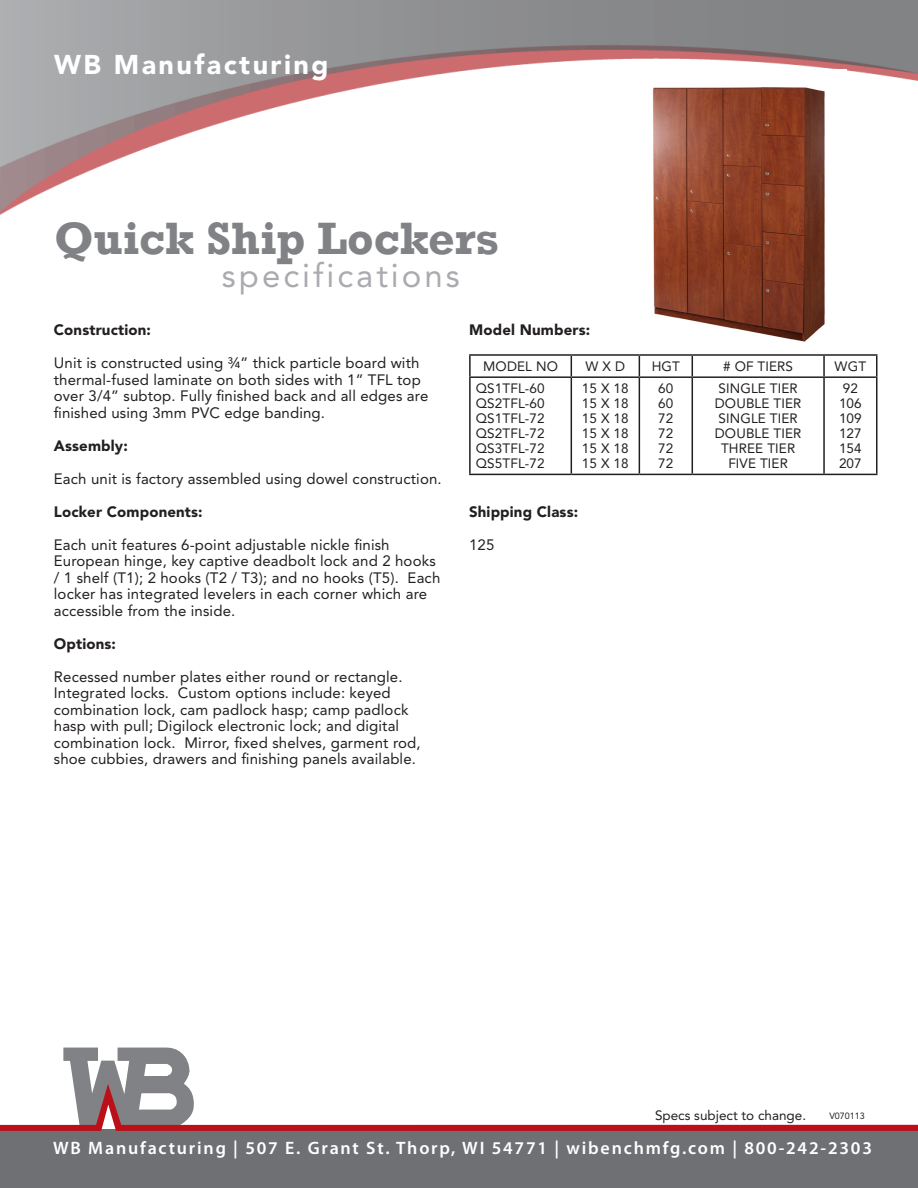
<style>
.page{position:relative;width:918px;height:1188px;background:#fff}
.page>*{position:absolute;margin:0;border:0;box-sizing:border-box;transform-origin:0 0}
.t1{font:700 46.5px "Rockwell";color:#808285}
.t2{font:33px "Avenir LT Std";letter-spacing:.09em;color:#aaabaf}
.t3{font:900 27px "Avenir LT Std";letter-spacing:.09em;color:#fff}
.t4{font:600 18px "Myriad Pro";letter-spacing:.1em;color:#fff}
.Address{font:15px/16.5px "Avenir LT Std";letter-spacing:.01em;color:#231f20}
.Address-2{font:900 15px "Avenir LT Std";letter-spacing:.01em;color:#231f20}
.Address-3{font:13.5px "Avenir LT Std";letter-spacing:.01em;color:#231f20}
.t5{font:9px "Avenir LT Std";color:#231f20}
</style>
<div class="page">
<img style="left:0;top:0;width:918px;height:215px">
<div style="left:0;top:1130px;width:918px;height:58px;background:#6f7073"></div>
<svg style="left:0;top:1047px;width:918px;height:84px"></svg>
<img style="left:634px;top:70px;width:213px;height:272px">
<hr style="left:469px;top:354px;width:102px;height:2px;background:#231f20">
<hr style="left:469px;top:356px;width:2px;height:20px;background:#231f20">
<hr style="left:571px;top:354px;width:68px;height:2px;background:#231f20">
<svg style="left:571px;top:356px;width:1px;height:20px"></svg>
<hr style="left:639px;top:354px;width:53px;height:2px;background:#231f20">
<svg style="left:639px;top:356px;width:1px;height:20px"></svg>
<hr style="left:692px;top:354px;width:132px;height:2px;background:#231f20">
<svg style="left:692px;top:356px;width:1px;height:20px"></svg>
<hr style="left:824px;top:354px;width:53px;height:2px;background:#231f20">
<hr style="left:823px;top:356px;width:2px;height:20px;background:#231f20">
<hr style="left:876px;top:356px;width:2px;height:20px;background:#231f20">
<hr style="left:469px;top:376px;width:102px;height:2px;background:#231f20">
<hr style="left:469px;top:378px;width:2px;height:96px;background:#231f20">
<hr style="left:571px;top:376px;width:68px;height:2px;background:#231f20">
<hr style="left:571px;top:378px;width:1px;height:96px;background:#231f20">
<hr style="left:639px;top:376px;width:53px;height:2px;background:#231f20">
<hr style="left:639px;top:378px;width:1px;height:96px;background:#231f20">
<hr style="left:692px;top:376px;width:132px;height:2px;background:#231f20">
<hr style="left:692px;top:378px;width:1px;height:96px;background:#231f20">
<hr style="left:824px;top:376px;width:53px;height:2px;background:#231f20">
<hr style="left:823px;top:378px;width:2px;height:96px;background:#231f20">
<hr style="left:876px;top:378px;width:2px;height:96px;background:#231f20">
<hr style="left:469px;top:474px;width:102px;height:1px;background:#231f20">
<hr style="left:571px;top:474px;width:68px;height:1px;background:#231f20">
<hr style="left:639px;top:474px;width:53px;height:1px;background:#231f20">
<hr style="left:692px;top:474px;width:132px;height:1px;background:#231f20">
<hr style="left:824px;top:474px;width:53px;height:1px;background:#231f20">
<p class="t3" style="left:54px;top:49px;width:276px">WB Manufacturing</p>
<p class="t1" style="left:54px;top:210px;width:447px">Quick Ship Lockers</p>
<p class="t2" style="left:222px;top:257px;width:239px">specifications</p>
<p class="Address-2" style="left:54px;top:321px;width:99px">Construction:</p>
<p class="Address" style="left:54px;top:355px;width:376px">Unit is constructed using ¾” thick particle board with thermal-fused laminate on both sides with 1” TFL top over 3/4” subtop. Fully finished back and all edges are finished using 3mm PVC edge banding.</p>
<p class="Address-2" style="left:54px;top:437px;width:75px">Assembly:</p>
<p class="Address" style="left:54px;top:471px;width:389px">Each unit is factory assembled using dowel construction.</p>
<p class="Address-2" style="left:54px;top:503px;width:150px">Locker Components:</p>
<p class="Address" style="left:54px;top:537px;width:388px">Each unit features 6-point adjustable nickle finish European hinge, key captive deadbolt lock and 2 hooks / 1 shelf (T1); 2 hooks (T2 / T3); and no hooks (T5). Each locker has integrated levelers in each corner which are accessible from the inside.</p>
<p class="Address-2" style="left:54px;top:635px;width:64px">Options:</p>
<p class="Address" style="left:54px;top:669px;width:368px">Recessed number plates either round or rectangle.<br>Integrated locks. Custom options include: keyed combination lock, cam padlock hasp; camp padlock hasp with pull; Digilock electronic lock; and digital combination lock. Mirror, fixed shelves, garment rod, shoe cubbies, drawers and finishing panels available.</p>
<p class="Address-2" style="left:469px;top:321px;width:123px">Model Numbers:</p>
<p class="Address-3" style="left:483px;top:359px;width:76px">MODEL NO</p>
<p class="Address-3" style="left:586px;top:359px;width:41px">W X D</p>
<p class="Address-3" style="left:652px;top:359px;width:30px">HGT</p>
<p class="Address-3" style="left:723px;top:359px;width:72px"># OF TIERS</p>
<p class="Address-3" style="left:835px;top:359px;width:33px">WGT</p>
<p class="Address-3" style="left:476px;top:381px;width:70px">QS1TFL-60</p>
<p class="Address-3" style="left:476px;top:396px;width:70px">QS2TFL-60</p>
<p class="Address-3" style="left:476px;top:411px;width:70px">QS1TFL-72</p>
<p class="Address-3" style="left:476px;top:426px;width:70px">QS2TFL-72</p>
<p class="Address-3" style="left:476px;top:441px;width:70px">QS3TFL-72</p>
<p class="Address-3" style="left:476px;top:456px;width:70px">QS5TFL-72</p>
<p class="Address-3" style="left:718px;top:381px;width:81px">SINGLE TIER</p>
<p class="Address-3" style="left:715px;top:396px;width:88px">DOUBLE TIER</p>
<p class="Address-3" style="left:718px;top:411px;width:81px">SINGLE TIER</p>
<p class="Address-3" style="left:715px;top:426px;width:88px">DOUBLE TIER</p>
<p class="Address-3" style="left:721px;top:441px;width:76px">THREE TIER</p>
<p class="Address-3" style="left:728px;top:456px;width:61px">FIVE TIER</p>
<p class="Address-3" style="left:582px;top:381px;width:48px">15 X 18</p>
<p class="Address-3" style="left:582px;top:396px;width:48px">15 X 18</p>
<p class="Address-3" style="left:582px;top:411px;width:48px">15 X 18</p>
<p class="Address-3" style="left:582px;top:426px;width:48px">15 X 18</p>
<p class="Address-3" style="left:582px;top:441px;width:48px">15 X 18</p>
<p class="Address-3" style="left:582px;top:456px;width:48px">15 X 18</p>
<p class="Address-3" style="left:658px;top:381px;width:17px">60</p>
<p class="Address-3" style="left:658px;top:396px;width:17px">60</p>
<p class="Address-3" style="left:658px;top:411px;width:17px">72</p>
<p class="Address-3" style="left:658px;top:426px;width:17px">72</p>
<p class="Address-3" style="left:658px;top:441px;width:17px">72</p>
<p class="Address-3" style="left:658px;top:456px;width:17px">72</p>
<p class="Address-3" style="left:843px;top:381px;width:17px">92</p>
<p class="Address-3" style="left:839px;top:396px;width:24px">106</p>
<p class="Address-3" style="left:839px;top:411px;width:24px">109</p>
<p class="Address-3" style="left:839px;top:426px;width:24px">127</p>
<p class="Address-3" style="left:839px;top:441px;width:24px">154</p>
<p class="Address-3" style="left:839px;top:456px;width:24px">207</p>
<p class="Address-2" style="left:469px;top:503px;width:111px">Shipping Class:</p>
<p class="Address" style="left:469px;top:537px;width:27px">125</p>
<p class="Address-3" style="left:655px;top:1108px;width:153px">Specs subject to change.</p>
<p class="t5" style="left:829px;top:1111px;width:37px">V070113</p>
<p class="t4" style="left:53px;top:1136px;width:820px">WB Manufacturing | 507 E. Grant St. Thorp, WI 54771 | wibenchmfg.com | 800-242-2303</p>
</div>
